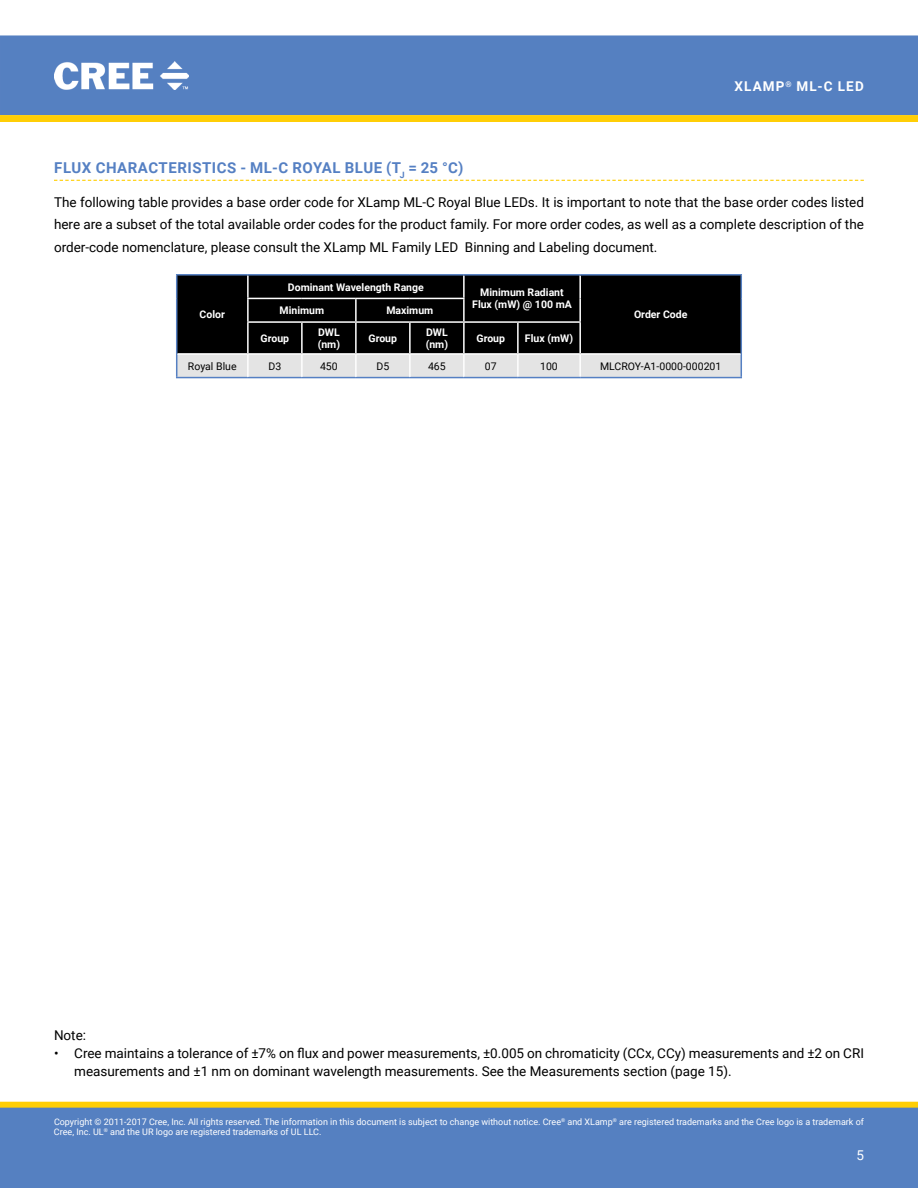
<style>
.page{position:relative;width:918px;height:1188px;background:#fff}
.page>*{position:absolute;margin:0;border:0;box-sizing:border-box;transform-origin:0 0}
.t1{font:700 15px "Roboto";letter-spacing:.035em;color:#5580c3}
.t2{font:13.5px/22.5px "Roboto";color:#000}
.t3{font:700 13.5px "Roboto";letter-spacing:.085em;color:#fff}
.t4{font:13.5px "Roboto";color:#fff}
.t5{font:700 10.5px/12px "Roboto";color:#fff}
.t6{font:10.5px "Roboto";color:#000}
.t7{font:9px/10.8px "Roboto";color:#fff}
</style>
<div class="page">
<div style="left:0;top:35px;width:918px;height:80px;background:#5580c1"></div>
<img style="left:55px;top:62px;width:134px;height:28px">
<div style="left:1px;top:1102px;width:916px;height:6px;background:#ffce06"></div>
<div style="left:0;top:1102px;width:918px;height:6px;border:1px solid #ffce06"></div>
<div style="left:0;top:1108px;width:918px;height:80px;background:#5580c1"></div>
<svg style="left:0;top:115px;width:918px;height:7px;background:#fece08"></svg>
<svg style="left:54px;top:180px;width:810px;height:1px"></svg>
<div style="left:177px;top:276px;width:564px;height:77px;background:#000"></div>
<svg style="left:176px;top:354px;width:566px;height:24px;background:#dfe0e3"></svg>
<hr style="left:464px;top:377px;width:54px;height:1px;background:#5580c3">
<hr style="left:518px;top:377px;width:62px;height:1px;background:#5580c3">
<hr style="left:580px;top:377px;width:162px;height:1px;background:#5580c3">
<svg style="left:176px;top:276px;width:1px;height:46px"></svg>
<hr style="left:176px;top:322px;width:1px;height:32px;background:#5580c3">
<hr style="left:176px;top:274px;width:72px;height:2px;background:#5580c3">
<hr style="left:177px;top:353px;width:71px;height:2px;background:#fff">
<hr style="left:247px;top:276px;width:2px;height:22px;background:#fff">
<hr style="left:248px;top:274px;width:54px;height:2px;background:#5580c3">
<hr style="left:302px;top:274px;width:54px;height:2px;background:#5580c3">
<hr style="left:356px;top:274px;width:54px;height:2px;background:#5580c3">
<hr style="left:410px;top:274px;width:54px;height:2px;background:#5580c3">
<hr style="left:463px;top:276px;width:2px;height:22px;background:#fff">
<hr style="left:464px;top:274px;width:54px;height:2px;background:#5580c3">
<hr style="left:518px;top:274px;width:62px;height:2px;background:#5580c3">
<hr style="left:579px;top:276px;width:2px;height:22px;background:#fff">
<hr style="left:579px;top:298px;width:2px;height:23px;background:#fff">
<svg style="left:741px;top:276px;width:1px;height:46px"></svg>
<hr style="left:741px;top:322px;width:1px;height:32px;background:#5580c3">
<hr style="left:580px;top:274px;width:162px;height:2px;background:#5580c3">
<hr style="left:580px;top:353px;width:161px;height:2px;background:#fff">
<hr style="left:247px;top:299px;width:2px;height:22px;background:#fff">
<hr style="left:247px;top:298px;width:55px;height:1px;background:#fff">
<hr style="left:302px;top:298px;width:54px;height:1px;background:#fff">
<hr style="left:355px;top:299px;width:2px;height:22px;background:#fff">
<hr style="left:463px;top:299px;width:2px;height:22px;background:#fff">
<hr style="left:356px;top:298px;width:54px;height:1px;background:#fff">
<hr style="left:410px;top:298px;width:55px;height:1px;background:#fff">
<hr style="left:247px;top:323px;width:2px;height:30px;background:#fff">
<hr style="left:247px;top:321px;width:55px;height:2px;background:#fff">
<hr style="left:248px;top:353px;width:54px;height:2px;background:#fff">
<hr style="left:301px;top:323px;width:2px;height:30px;background:#fff">
<hr style="left:302px;top:321px;width:54px;height:2px;background:#fff">
<hr style="left:302px;top:353px;width:54px;height:2px;background:#fff">
<hr style="left:355px;top:323px;width:2px;height:30px;background:#fff">
<hr style="left:356px;top:321px;width:54px;height:2px;background:#fff">
<hr style="left:356px;top:353px;width:54px;height:2px;background:#fff">
<hr style="left:409px;top:323px;width:2px;height:30px;background:#fff">
<hr style="left:410px;top:321px;width:54px;height:2px;background:#fff">
<hr style="left:410px;top:353px;width:54px;height:2px;background:#fff">
<hr style="left:463px;top:323px;width:2px;height:30px;background:#fff">
<hr style="left:464px;top:321px;width:54px;height:2px;background:#fff">
<hr style="left:464px;top:353px;width:54px;height:2px;background:#fff">
<hr style="left:517px;top:323px;width:2px;height:30px;background:#fff">
<hr style="left:579px;top:323px;width:2px;height:30px;background:#fff">
<hr style="left:518px;top:321px;width:63px;height:2px;background:#fff">
<hr style="left:518px;top:353px;width:62px;height:2px;background:#fff">
<p class="t3" style="left:735px;top:77px;width:131px">XLamp<sup>®</sup> ML-C LED</p>
<p class="t1" style="left:54px;top:157px;width:411px">Flux Characteristics - ML-C Royal Blue (T<sub>J</sub> = 25 °C)</p>
<p class="t2" style="left:54px;top:190px;width:811px;text-align:justify">The following table provides a base order code for XLamp ML-C Royal Blue LEDs. It is important to note that the base order codes listed here are a subset of the total available order codes for the product family. For more order codes, as well as a complete description of the order‑code nomenclature, please consult the XLamp ML Family LED Binning and Labeling document.</p>
<p class="t5" style="left:200px;top:308px;width:27px">Color</p>
<p class="t5" style="left:288px;top:280px;width:137px">Dominant Wavelength Range</p>
<p class="t5" style="left:280px;top:304px;width:46px">Minimum</p>
<p class="t5" style="left:386px;top:304px;width:49px">Maximum</p>
<p class="t5" style="left:472px;top:286px;width:101px;text-align:center">Minimum Radiant<br>Flux (mW) @ 100 mA</p>
<p class="t5" style="left:261px;top:332px;width:30px">Group</p>
<p class="t5" style="left:318px;top:326px;width:24px">DWL (nm)</p>
<p class="t5" style="left:369px;top:332px;width:30px">Group</p>
<p class="t5" style="left:426px;top:326px;width:24px">DWL (nm)</p>
<p class="t5" style="left:477px;top:332px;width:30px">Group</p>
<p class="t5" style="left:525px;top:332px;width:50px">Flux (mW)</p>
<p class="t5" style="left:634px;top:308px;width:55px">Order Code</p>
<p class="t6" style="left:188px;top:359px;width:50px">Royal Blue</p>
<p class="t6" style="left:268px;top:359px;width:14px">D3</p>
<p class="t6" style="left:320px;top:359px;width:19px">450</p>
<p class="t6" style="left:376px;top:359px;width:14px">D5</p>
<p class="t6" style="left:428px;top:359px;width:19px">465</p>
<p class="t6" style="left:485px;top:359px;width:13px">07</p>
<p class="t6" style="left:540px;top:359px;width:19px">100</p>
<p class="t6" style="left:600px;top:359px;width:123px">MLCROY-A1-0000-000201</p>
<p class="t2" style="left:54px;top:1024px;width:34px">Note:</p>
<p class="t2" style="left:74px;top:1044px;width:791px;line-height:18px;text-indent:-20px">• Cree maintains a tolerance of ±7% on flux and power measurements, ±0.005 on chromaticity (CCx, CCy) measurements and ±2 on CRI measurements and ±1 nm on dominant wavelength measurements. See the Measurements section (page 15).</p>
<p class="t7" style="left:54px;top:1116px;width:811px">Copyright © 2011-2017 Cree, Inc. All rights reserved. The information in this document is subject to change without notice. Cree<sup>®</sup> and XLamp<sup>®</sup> are registered trademarks and the Cree logo is a trademark of<br>Cree, Inc. UL<sup>®</sup> and the UR logo are registered trademarks of UL LLC.</p>
<p class="t4" style="left:856px;top:1145px;width:9px">5</p>
</div>
